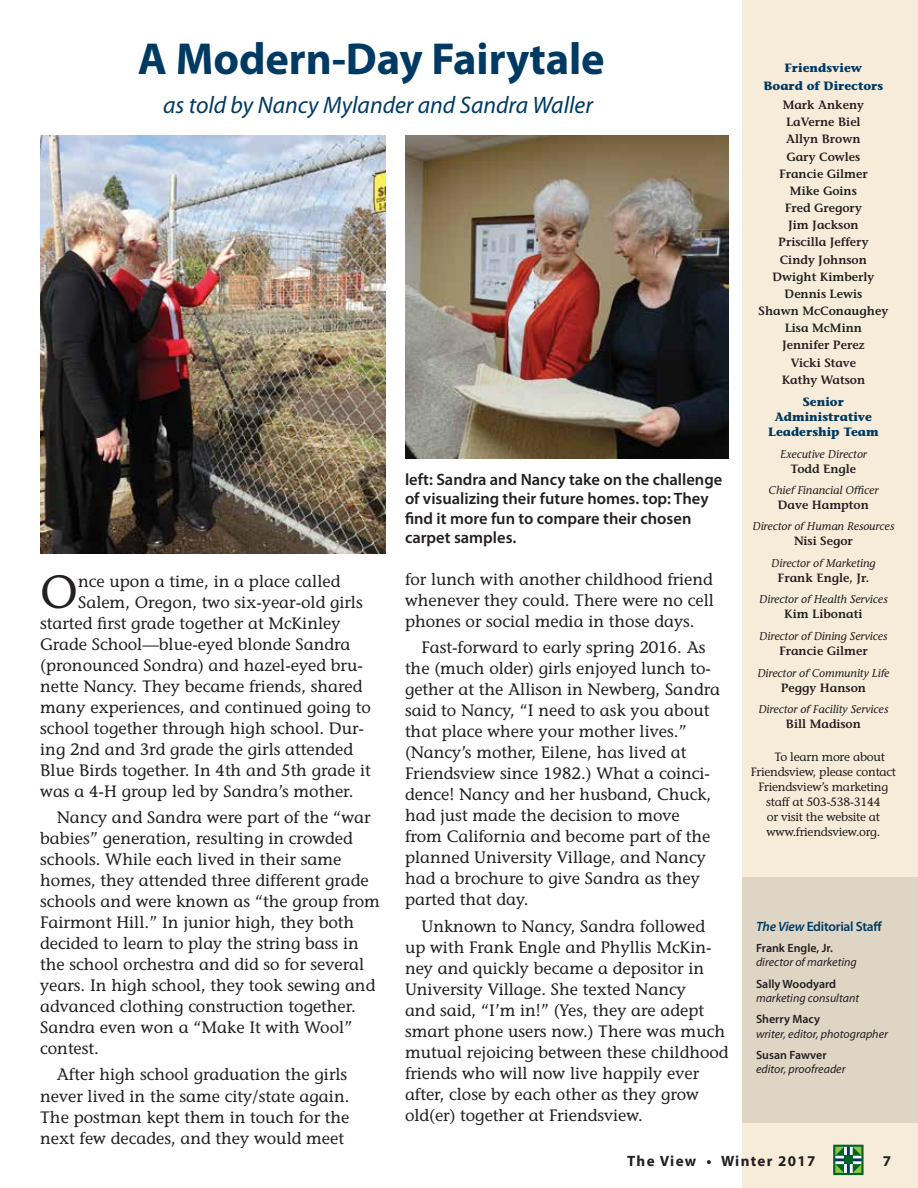
<style>
.page{position:relative;width:918px;height:1188px;background:#fff}
.page>*{position:absolute;margin:0;border:0;box-sizing:border-box;transform-origin:0 0}
.t1{font:46.5px "Stone Informal";color:#231f20}
.t2{font:700 45px "Myriad Pro";letter-spacing:-.005em;color:#003a63}
.t3{font:italic 24px "Myriad Pro";color:#003a63}
.t4{font:16.5px/21px "Stone Informal";color:#231f20}
.t5{font:600 16.5px/19.5px "Myriad Pro";color:#231f20}
.t6{font:700 15px "Myriad Pro";letter-spacing:.09em;color:#231f20}
.t7{font:600 13.5px "Myriad Pro";letter-spacing:-.02em;color:#003a63}
.t8{font:600 12px/17.1px "Stone Informal";color:#231f20;text-align:center}
.t9{font:12px "Stone Informal";letter-spacing:-.02em;color:#231f20}
.t10{font:italic 12px "Myriad Pro";color:#231f20}
.t11{font:700 12px/15px "Stone Informal";color:#003a63;text-align:center}
.t12{font:600 12px "Myriad Pro";color:#231f20}
.t13{font:italic 11.25px "Stone Informal";color:#231f20}
.s1{font-style:italic}
</style>
<div class="page">
<div style="left:742px;top:0;width:176px;height:1188px;background:#f7ecd9"></div>
<div style="left:742px;top:877px;width:176px;height:246px;background:#ded5c5"></div>
<svg style="left:833px;top:1145px;width:31px;height:30px"></svg>
<img style="left:40px;top:135px;width:346px;height:419px">
<img style="left:405px;top:135px;width:324px;height:324px">
<h2 class="t2" style="left:138px;top:30px;width:468px">A Modern-Day Fairytale</h2>
<h3 class="t3" style="left:163px;top:90px;width:431px">as told by Nancy Mylander and Sandra Waller</h3>
<h1 class="t1" style="left:40px;top:564px;width:39px">O</h1>
<p class="t4" style="left:78px;top:570px;width:264px">nce upon a time, in a place called</p>
<p class="t4" style="left:78px;top:591px;width:286px">Salem, Oregon, two six-year-old girls</p>
<p class="t4" style="left:40px;top:612px;width:302px">started first grade together at McKinley</p>
<p class="t4" style="left:40px;top:633px;width:312px">Grade School—blue-eyed blonde Sandra</p>
<p class="t4" style="left:40px;top:654px;width:324px">(pronounced Sondra) and hazel-eyed bru-</p>
<p class="t4" style="left:40px;top:675px;width:324px">nette Nancy. They became friends, shared</p>
<p class="t4" style="left:40px;top:696px;width:332px">many experiences, and continued going to</p>
<p class="t4" style="left:40px;top:717px;width:325px">school together through high school. Dur-</p>
<p class="t4" style="left:40px;top:738px;width:314px">ing 2nd and 3rd grade the girls attended</p>
<p class="t4" style="left:40px;top:759px;width:332px">Blue Birds together. In 4th and 5th grade it</p>
<p class="t4" style="left:40px;top:780px;width:315px">was a 4-H group led by Sandra’s mother.</p>
<p class="t4" style="left:40px;top:807px;width:341px;text-indent:16px">Nancy and Sandra were part of the “war babies” generation, resulting in crowded schools. While each lived in their same homes, they attended three different grade schools and were known as “the group from Fairmont Hill.” In junior high, they both decided to learn to play the string bass in the school orchestra and did so for several years. In high school, they took sewing and advanced clothing construction together.<br>Sandra even won a “Make It with Wool” contest.</p>
<p class="t4" style="left:40px;top:1064px;width:311px;text-indent:16px">After high school graduation the girls never lived in the same city/state again.<br>The postman kept them in touch for the next few decades, and they would meet</p>
<p class="t5" style="left:405px;top:469px;width:319px">left: Sandra and Nancy take on the challenge of visualizing their future homes. top: They find it more fun to compare their chosen carpet samples.</p>
<p class="t4" style="left:405px;top:569px;width:310px;text-align:justify">for lunch with another childhood friend whenever they could. There were no cell phones or social media in those days.</p>
<p class="t4" style="left:405px;top:637px;width:317px;text-indent:16px">Fast-forward to early spring 2016. As the (much older) girls enjoyed lunch to&shy;gether at the Allison in Newberg, Sandra said to Nancy, “I need to ask you about that place where your mother lives.” (Nancy’s mother, Eilene, has lived at Friendsview since 1982.) What a coinci&shy;dence! Nancy and her husband, Chuck, had just made the decision to move from California and become part of the planned University Village, and Nancy had a brochure to give Sandra as they parted that day.</p>
<p class="t4" style="left:405px;top:916px;width:325px;text-indent:16px">Unknown to Nancy, Sandra followed up with Frank Engle and Phyllis McKin&shy;ney and quickly became a depositor in University Village. She texted Nancy<br>and said, “I’m in!” (Yes, they are adept smart phone users now.) There was much mutual rejoicing between these childhood friends who will now live happily ever after, close by each other as they grow old(er) together at Friendsview.</p>
<p class="t11" style="left:764px;top:58px;width:121px;line-height:18px">Friendsview<br>Board of Directors</p>
<p class="t8" style="left:759px;top:96px;width:131px">Mark Ankeny<br>LaVerne Biel<br>Allyn Brown<br>Gary Cowles<br>Francie Gilmer<br>Mike Goins<br>Fred Gregory<br>Jim Jackson<br>Priscilla Jeffery<br>Cindy Johnson<br>Dwight Kimberly<br>Dennis Lewis<br>Shawn McConaughey<br>Lisa McMinn<br>Jennifer Perez<br>Vicki Stave<br>Kathy Watson</p>
<p class="t11" style="left:768px;top:394px;width:112px">Senior<br>Administrative<br>Leadership Team</p>
<p class="t13" style="left:780px;top:447px;width:88px">Executive Director</p>
<p class="t8" style="left:791px;top:460px;width:67px">Todd Engle</p>
<p class="t13" style="left:769px;top:483px;width:111px">Chief Financial Officer</p>
<p class="t8" style="left:778px;top:496px;width:93px">Dave Hampton</p>
<p class="t13" style="left:753px;top:520px;width:143px">Director of Human Resources</p>
<p class="t8" style="left:794px;top:533px;width:60px">Nisi Segor</p>
<p class="t13" style="left:771px;top:556px;width:106px">Director of Marketing</p>
<p class="t8" style="left:778px;top:569px;width:93px">Frank Engle, Jr.</p>
<p class="t13" style="left:759px;top:593px;width:130px">Director of Health Services</p>
<p class="t8" style="left:784px;top:606px;width:80px">Kim Libonati</p>
<p class="t13" style="left:759px;top:630px;width:130px">Director of Dining Services</p>
<p class="t8" style="left:779px;top:642px;width:90px">Francie Gilmer</p>
<p class="t13" style="left:757px;top:666px;width:134px">Director of Community Life</p>
<p class="t8" style="left:781px;top:679px;width:87px">Peggy Hanson</p>
<p class="t13" style="left:759px;top:702px;width:131px">Director of Facility Services</p>
<p class="t8" style="left:786px;top:715px;width:77px">Bill Madison</p>
<p class="t9" style="left:775px;top:749px;width:112px">To learn more about</p>
<p class="t9" style="left:751px;top:764px;width:147px">Friendsview, please contact</p>
<p class="t9" style="left:759px;top:779px;width:131px">Friendsview’s marketing</p>
<p class="t9" style="left:766px;top:794px;width:116px">staff at 503-538-3144</p>
<p class="t9" style="left:767px;top:809px;width:115px">or visit the website at</p>
<p class="t9" style="left:767px;top:824px;width:115px">www.friendsview.org.</p>
<p class="t7" style="left:756px;top:918px;width:128px"><span class="s1">The View</span> Editorial Staff</p>
<p class="t12" style="left:756px;top:940px;width:79px">Frank Engle, Jr.</p>
<p class="t10" style="left:756px;top:955px;width:102px">director of marketing</p>
<p class="t12" style="left:756px;top:976px;width:82px">Sally Woodyard</p>
<p class="t10" style="left:756px;top:991px;width:105px">marketing consultant</p>
<p class="t12" style="left:756px;top:1011px;width:66px">Sherry Macy</p>
<p class="t10" style="left:756px;top:1026px;width:133px">writer, editor, photographer</p>
<p class="t12" style="left:756px;top:1047px;width:72px">Susan Fawver</p>
<p class="t10" style="left:756px;top:1062px;width:91px">editor, proofreader</p>
<p class="t6" style="left:627px;top:1151px;width:190px">The View • Winter 2017</p>
<p class="t6" style="left:883px;top:1151px;width:10px">7</p>
</div>
